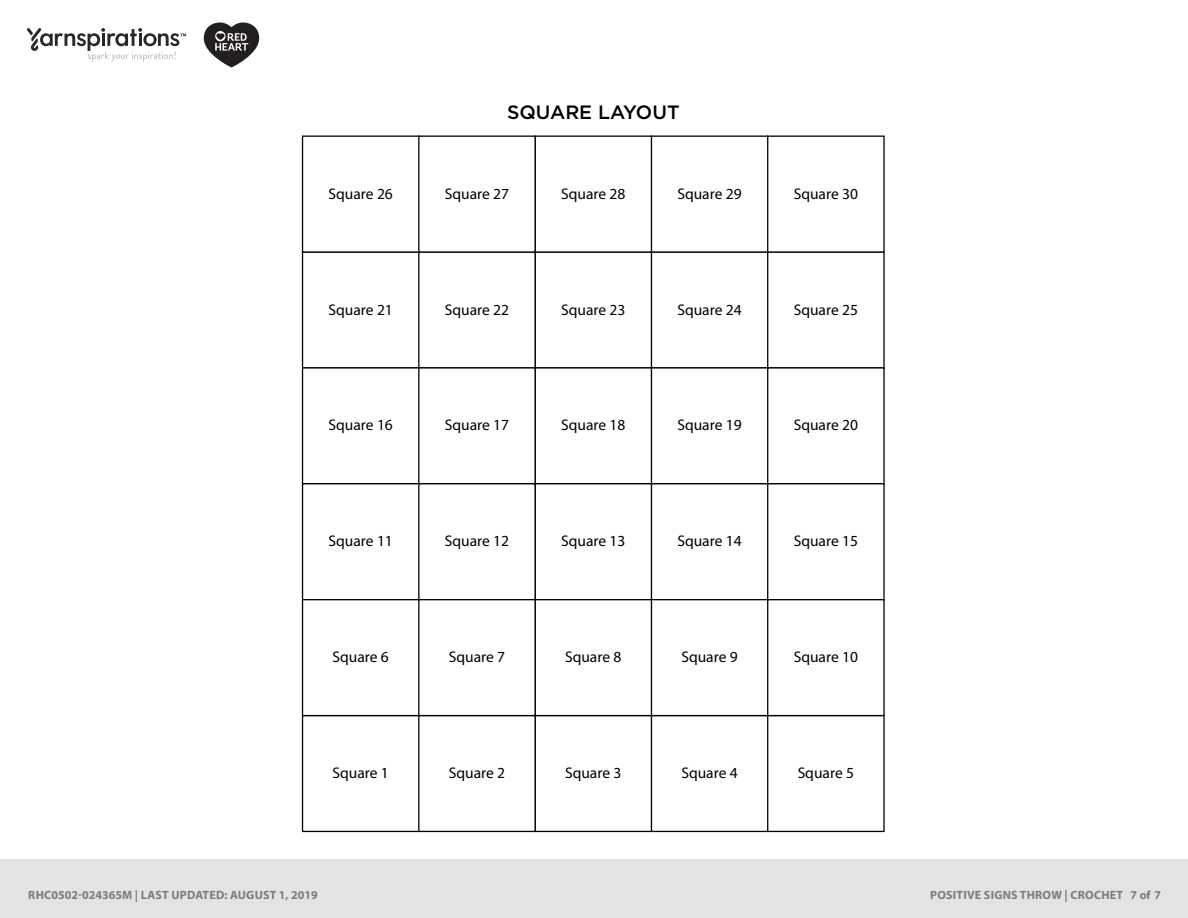
<style>
.page{position:relative;width:1188px;height:918px;background:#fff}
.page>*{position:absolute;margin:0;border:0;box-sizing:border-box;transform-origin:0 0}
.t1{font:500 19.35px "Gotham";color:#000}
.t2{font:15.45px "Myriad Pro";color:#000}
.t3{font:700 12px "Myriad Pro";letter-spacing:.02em;color:#7d7d7d}
.t4{font:10.8px "Gotham S Sm";color:#58595b}
.t5{font:9.3px "Gotham";letter-spacing:.02em;color:#58595b}
.s1{font-weight:500}
</style>
<div class="page">
<div style="left:302px;top:715px;width:117px;height:117px;border:1px solid #000"></div>
<div style="left:651px;top:715px;width:117px;height:117px;border:1px solid #000"></div>
<div style="left:534px;top:715px;width:118px;height:117px;border:1px solid #000"></div>
<div style="left:418px;top:715px;width:118px;height:117px;border:1px solid #000"></div>
<div style="left:767px;top:715px;width:118px;height:117px;border:1px solid #000"></div>
<div style="left:302px;top:251px;width:117px;height:118px;border:1px solid #000"></div>
<div style="left:418px;top:251px;width:118px;height:118px;border:1px solid #000"></div>
<div style="left:767px;top:251px;width:118px;height:118px;border:1px solid #000"></div>
<div style="left:302px;top:367px;width:117px;height:117px;border:1px solid #000"></div>
<div style="left:651px;top:367px;width:117px;height:117px;border:1px solid #000"></div>
<div style="left:534px;top:367px;width:118px;height:117px;border:1px solid #000"></div>
<div style="left:418px;top:367px;width:118px;height:117px;border:1px solid #000"></div>
<div style="left:767px;top:367px;width:118px;height:117px;border:1px solid #000"></div>
<div style="left:302px;top:483px;width:117px;height:117px;border:1px solid #000"></div>
<div style="left:651px;top:483px;width:117px;height:117px;border:1px solid #000"></div>
<div style="left:534px;top:483px;width:118px;height:117px;border:1px solid #000"></div>
<div style="left:418px;top:483px;width:118px;height:117px;border:1px solid #000"></div>
<div style="left:767px;top:483px;width:118px;height:117px;border:1px solid #000"></div>
<div style="left:302px;top:599px;width:117px;height:117px;border:1px solid #000"></div>
<div style="left:651px;top:599px;width:117px;height:117px;border:1px solid #000"></div>
<div style="left:534px;top:599px;width:118px;height:117px;border:1px solid #000"></div>
<div style="left:418px;top:599px;width:118px;height:117px;border:1px solid #000"></div>
<div style="left:767px;top:599px;width:118px;height:117px;border:1px solid #000"></div>
<div style="left:302px;top:136px;width:117px;height:117px;border:1px solid #000"></div>
<div style="left:651px;top:136px;width:117px;height:117px;border:1px solid #000"></div>
<div style="left:534px;top:136px;width:118px;height:117px;border:1px solid #000"></div>
<div style="left:418px;top:136px;width:118px;height:117px;border:1px solid #000"></div>
<div style="left:767px;top:136px;width:118px;height:117px;border:1px solid #000"></div>
<div style="left:0;top:860px;width:1188px;height:58px;background:#e4e3e3"></div>
<svg style="left:27px;top:28px;width:159px;height:34px"></svg>
<svg style="left:204px;top:22px;width:55px;height:46px"></svg>
<p class="t1" style="left:507px;top:99px;width:174px">SQUARE LAYOUT</p>
<p class="t2" style="left:328px;top:184px;width:66px">Square 26</p>
<p class="t2" style="left:445px;top:184px;width:66px">Square 27</p>
<p class="t2" style="left:561px;top:184px;width:66px">Square 28</p>
<p class="t2" style="left:677px;top:184px;width:66px">Square 29</p>
<p class="t2" style="left:794px;top:184px;width:66px">Square 30</p>
<p class="t2" style="left:328px;top:300px;width:66px">Square 21</p>
<p class="t2" style="left:445px;top:300px;width:66px">Square 22</p>
<p class="t2" style="left:561px;top:300px;width:66px">Square 23</p>
<p class="t2" style="left:677px;top:300px;width:66px">Square 24</p>
<p class="t2" style="left:794px;top:300px;width:66px">Square 25</p>
<p class="t2" style="left:328px;top:416px;width:66px">Square 16</p>
<p class="t2" style="left:445px;top:416px;width:66px">Square 17</p>
<p class="t2" style="left:561px;top:416px;width:66px">Square 18</p>
<p class="t2" style="left:677px;top:416px;width:66px">Square 19</p>
<p class="t2" style="left:794px;top:416px;width:66px">Square 20</p>
<p class="t2" style="left:328px;top:532px;width:66px">Square 11</p>
<p class="t2" style="left:445px;top:532px;width:66px">Square 12</p>
<p class="t2" style="left:561px;top:532px;width:66px">Square 13</p>
<p class="t2" style="left:677px;top:532px;width:66px">Square 14</p>
<p class="t2" style="left:794px;top:532px;width:66px">Square 15</p>
<p class="t2" style="left:332px;top:647px;width:58px">Square 6</p>
<p class="t2" style="left:449px;top:647px;width:58px">Square 7</p>
<p class="t2" style="left:565px;top:647px;width:58px">Square 8</p>
<p class="t2" style="left:681px;top:647px;width:58px">Square 9</p>
<p class="t2" style="left:794px;top:647px;width:66px">Square 10</p>
<p class="t2" style="left:332px;top:763px;width:58px">Square 1</p>
<p class="t2" style="left:449px;top:763px;width:58px">Square 2</p>
<p class="t2" style="left:565px;top:763px;width:58px">Square 3</p>
<p class="t2" style="left:681px;top:763px;width:58px">Square 4</p>
<p class="t2" style="left:798px;top:763px;width:58px">Square 5</p>
<p class="t5" style="left:22px;top:887px;width:99px">©2018 Coats &amp; Clark</p>
<p class="t4" style="left:1100px;top:885px;width:66px">Page <span class="s1">7</span> of <span class="s1">7</span></p>
<p class="t3" style="left:28px;top:887px;width:291px">RHC0502-024365M | LAST UPDATED: AUGUST 1, 2019</p>
<p class="t3" style="left:930px;top:887px;width:232px">POSITIVE SIGNS THROW | CROCHET 7 of 7</p>
</div>
